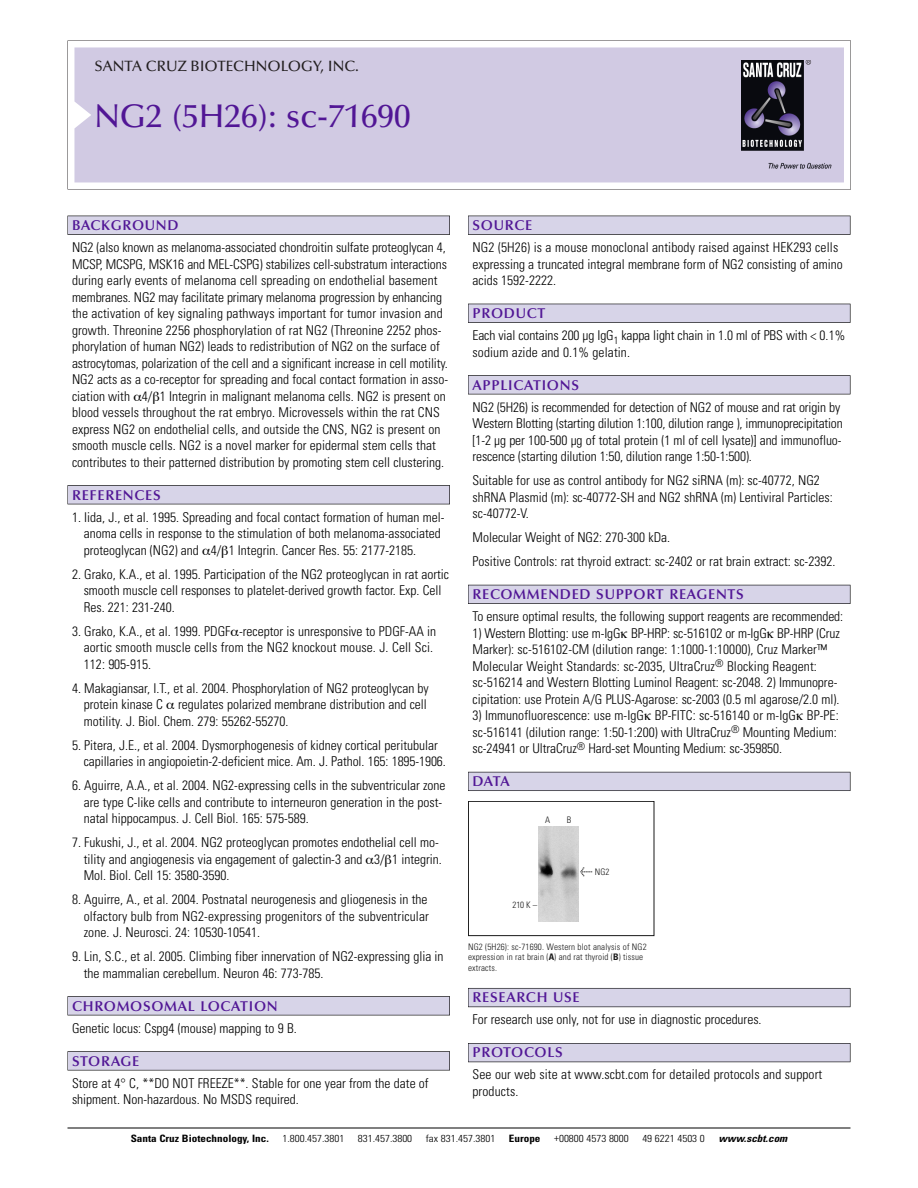
<style>
.page{position:relative;width:918px;height:1188px;background:#fff}
.page>*{position:absolute;margin:0;border:0;box-sizing:border-box;transform-origin:0 0}
.t1{font:500 33px "Optima";color:#511695}
.t2{font:500 15px "Optima";color:#231f20}
.t3{font:600 14.25px "Optima";letter-spacing:.05em;color:#511695}
.t4{font:300 condensed 13.5px/16.5px "Univers";color:#000}
.t5{font:300 condensed 10.2px "Univers";color:#000;scale:1.1 1}
.t6{font:700 condensed 10.2px "Univers";color:#000;scale:1.1 1}
.t7{font:italic 700 condensed 10.2px "Univers";color:#000;scale:1.1 1}
.t8{font:300 condensed 9px/10.5px "Univers";letter-spacing:.015em;color:#191919}
.s1{font-family:"Meta Plus";font-weight:400;font-stretch:normal;font-size:10.5px}
.s2{font-weight:700}
</style>
<div class="page">
<svg style="left:68px;top:40px;width:783px;height:149px"></svg>
<div style="left:74px;top:47px;width:770px;height:135px;background:#d1cae3"></div>
<img style="left:741px;top:60px;width:90px;height:108px">
<div style="left:68px;top:216px;width:382px;height:19px;background:#535256"></div>
<div style="left:68px;top:216px;width:381px;height:18px;background:#d7d4e8"></div>
<div style="left:68px;top:485px;width:382px;height:19px;background:#515155"></div>
<div style="left:68px;top:486px;width:381px;height:18px;background:#d7d4e8"></div>
<div style="left:68px;top:996px;width:382px;height:19px;background:#545357"></div>
<div style="left:68px;top:997px;width:381px;height:18px;background:#d7d4e8"></div>
<div style="left:68px;top:1051px;width:382px;height:19px;background:#575659"></div>
<div style="left:68px;top:1052px;width:381px;height:18px;background:#d7d4e8"></div>
<div style="left:468px;top:216px;width:382px;height:19px;background:#535256"></div>
<div style="left:468px;top:216px;width:382px;height:18px;background:#d7d4e8"></div>
<div style="left:468px;top:304px;width:382px;height:19px;background:#525156"></div>
<div style="left:468px;top:304px;width:382px;height:18px;background:#d7d4e8"></div>
<div style="left:468px;top:375px;width:382px;height:19px;background:#545357"></div>
<div style="left:468px;top:376px;width:382px;height:18px;background:#d7d4e8"></div>
<div style="left:468px;top:585px;width:382px;height:19px;background:#535259"></div>
<div style="left:468px;top:585px;width:382px;height:18px;background:#d7d4e8"></div>
<div style="left:468px;top:772px;width:382px;height:19px;background:#595860"></div>
<div style="left:468px;top:772px;width:382px;height:18px;background:#d7d4e8"></div>
<div style="left:468px;top:988px;width:382px;height:19px;background:#5e5d65"></div>
<div style="left:468px;top:989px;width:382px;height:18px;background:#d7d4e8"></div>
<div style="left:468px;top:1043px;width:382px;height:19px;background:#55545b"></div>
<div style="left:468px;top:1044px;width:382px;height:18px;background:#d7d4e8"></div>
<hr style="left:68px;top:1128px;width:782px;height:1px;background:#000">
<div style="left:468px;top:801px;width:186px;height:135px;border:1px solid #191919"></div>
<img style="left:538px;top:826px;width:40px;height:95px">
<p class="t2" style="left:94px;top:60px;width:266px">SANTA CRUZ BIOTECHNOLOGY, INC.</p>
<p class="t1" style="left:94px;top:102px;width:318px">NG2 (5H26): sc-71690</p>
<p class="t3" style="left:72px;top:219px;width:108px">BACKGROUND</p>
<p class="t4" style="left:72px;top:240px;width:378px">NG2 (also known as melanoma-associated chondroitin sulfate proteoglycan 4, MCSP, MCSPG, MSK16 and MEL-CSPG) stabilizes cell-substratum interactions during early events of melanoma cell spreading on endothelial basement membranes. NG2 may facilitate primary melanoma progression by enhancing the activation of key signaling pathways important for tumor invasion and growth. Threonine 2256 phosphorylation of rat NG2 (Threonine 2252 phos&shy;phorylation of human NG2) leads to redistribution of NG2 on the surface of astrocytomas, polarization of the cell and a significant increase in cell motility.<br>NG2 acts as a co-receptor for spreading and focal contact formation in asso&shy;ciation with 4/ 1 Integrin in malignant melanoma cells. NG2 is present on blood vessels throughout the rat embryo. Microvessels within the rat CNS express NG2 on endothelial cells, and outside the CNS, NG2 is present on smooth muscle cells. NG2 is a novel marker for epidermal stem cells that contributes to their patterned distribution by promoting stem cell clustering.</p>
<p class="t3" style="left:72px;top:489px;width:90px">REFERENCES</p>
<p class="t4" style="left:84px;top:510px;width:362px;text-indent:-12px">1. Iida, J., et al. 1995. Spreading and focal contact formation of human mel&shy;anoma cells in response to the stimulation of both melanoma-associated proteoglycan (NG2) and 4/ 1 Integrin. Cancer Res. 55: 2177-2185.</p>
<p class="t4" style="left:84px;top:567px;width:367px;text-indent:-12px">2. Grako, K.A., et al. 1995. Participation of the NG2 proteoglycan in rat aortic smooth muscle cell responses to platelet-derived growth factor. Exp. Cell<br>Res. 221: 231-240.</p>
<p class="t4" style="left:84px;top:624px;width:354px;text-indent:-12px">3. Grako, K.A., et al. 1999. PDGF -receptor is unresponsive to PDGF-AA in aortic smooth muscle cells from the NG2 knockout mouse. J. Cell Sci.<br>112: 905-915.</p>
<p class="t4" style="left:84px;top:681px;width:347px;text-indent:-12px">4. Makagiansar, I.T., et al. 2004. Phosphorylation of NG2 proteoglycan by protein kinase C regulates polarized membrane distribution and cell motility. J. Biol. Chem. 279: 55262-55270.</p>
<p class="t4" style="left:84px;top:738px;width:364px;text-indent:-12px">5. Pitera, J.E., et al. 2004. Dysmorphogenesis of kidney cortical peritubular capillaries in angiopoietin-2-deficient mice. Am. J. Pathol. 165: 1895-1906.</p>
<p class="t4" style="left:84px;top:778px;width:363px;text-indent:-12px">6. Aguirre, A.A., et al. 2004. NG2-expressing cells in the subventricular zone are type C-like cells and contribute to interneuron generation in the post&shy;natal hippocampus. J. Cell Biol. 165: 575-589.</p>
<p class="t4" style="left:84px;top:835px;width:360px;text-indent:-12px">7. Fukushi, J., et al. 2004. NG2 proteoglycan promotes endothelial cell mo&shy;tility and angiogenesis via engagement of galectin-3 and 3/ 1 integrin.<br>Mol. Biol. Cell 15: 3580-3590.</p>
<p class="t4" style="left:84px;top:892px;width:347px;text-align:justify;text-indent:-12px">8. Aguirre, A., et al. 2004. Postnatal neurogenesis and gliogenesis in the olfactory bulb from NG2-expressing progenitors of the subventricular zone. J. Neurosci. 24: 10530-10541.</p>
<p class="t4" style="left:84px;top:949px;width:361px;text-indent:-12px">9. Lin, S.C., et al. 2005. Climbing fiber innervation of NG2-expressing glia in the mammalian cerebellum. Neuron 46: 773-785.</p>
<p class="t3" style="left:72px;top:1000px;width:207px">CHROMOSOMAL LOCATION</p>
<p class="t4" style="left:72px;top:1021px;width:226px">Genetic locus: Cspg4 (mouse) mapping to 9 B.</p>
<p class="t3" style="left:72px;top:1055px;width:69px">STORAGE</p>
<p class="t4" style="left:72px;top:1076px;width:358px">Store at 4° C, **DO NOT FREEZE**. Stable for one year from the date of shipment. Non-hazardous. No MSDS required.</p>
<p class="t3" style="left:473px;top:219px;width:61px">SOURCE</p>
<p class="t4" style="left:473px;top:240px;width:372px">NG2 (5H26) is a mouse monoclonal antibody raised against HEK293 cells expressing a truncated integral membrane form of NG2 consisting of amino acids 1592-2222.</p>
<p class="t3" style="left:473px;top:307px;width:74px">PRODUCT</p>
<p class="t4" style="left:473px;top:328px;width:374px">Each vial contains 200 µg IgG<sub>1</sub> kappa light chain in 1.0 ml of PBS with &lt; 0.1% sodium azide and 0.1% gelatin.</p>
<p class="t3" style="left:473px;top:379px;width:108px">APPLICATIONS</p>
<p class="t4" style="left:473px;top:400px;width:372px">NG2 (5H26) is recommended for detection of NG2 of mouse and rat origin by Western Blotting (starting dilution 1:100, dilution range ), immunoprecipitation [1-2 µg per 100-500 µg of total protein (1 ml of cell lysate)] and immunofluo&shy;rescence (starting dilution 1:50, dilution range 1:50-1:500).</p>
<p class="t4" style="left:473px;top:474px;width:362px">Suitable for use as control antibody for NG2 siRNA (m): sc-40772, NG2 shRNA Plasmid (m): sc-40772-SH and NG2 shRNA (m) Lentiviral Particles: sc-40772-V.</p>
<p class="t4" style="left:473px;top:531px;width:199px">Molecular Weight of NG2: 270-300 kDa.</p>
<p class="t4" style="left:473px;top:555px;width:364px">Positive Controls: rat thyroid extract: sc-2402 or rat brain extract: sc-2392.</p>
<p class="t3" style="left:473px;top:588px;width:273px">RECOMMENDED SUPPORT REAGENTS</p>
<p class="t4" style="left:473px;top:610px;width:372px">To ensure optimal results, the following support reagents are recommended:</p>
<p class="t4" style="left:473px;top:626px;width:369px">1) Western Blotting: use m-IgG BP-HRP: sc-516102 or m-IgG BP-HRP (Cruz Marker): sc-516102-CM (dilution range: 1:1000-1:10000), Cruz Marker™ Molecular Weight Standards: sc-2035, UltraCruz<sup>®</sup> Blocking Reagent: sc-516214 and Western Blotting Luminol Reagent: sc-2048. 2) Immunopre&shy;cipitation: use Protein A/G PLUS-Agarose: sc-2003 (0.5 ml agarose/2.0 ml).</p>
<p class="t4" style="left:473px;top:709px;width:368px">3) Immunofluorescence: use m-IgG BP-FITC: sc-516140 or m-IgG BP-PE: sc-516141 (dilution range: 1:50-1:200) with UltraCruz<sup>®</sup> Mounting Medium: sc-24941 or UltraCruz<sup>®</sup> Hard-set Mounting Medium: sc-359850.</p>
<p class="t3" style="left:473px;top:775px;width:39px">DATA</p>
<p class="t8" style="left:545px;top:815px;width:7px">A</p>
<p class="t8" style="left:567px;top:815px;width:6px">B</p>
<p class="t8" style="left:512px;top:901px;width:26px">210 K –</p>
<p class="t8" style="left:580px;top:868px;width:31px"><span class="s1">&lt;</span> NG2</p>
<p class="t8" style="left:468px;top:942px;width:180px">NG2 (5H26): sc-71690. Western blot analysis of NG2 expression in rat brain (<span class="s2">A</span>) and rat thyroid (<span class="s2">B</span>) tissue extracts.</p>
<p class="t3" style="left:473px;top:992px;width:109px">RESEARCH USE</p>
<p class="t4" style="left:473px;top:1013px;width:291px">For research use only, not for use in diagnostic procedures.</p>
<p class="t3" style="left:473px;top:1047px;width:92px">PROTOCOLS</p>
<p class="t4" style="left:473px;top:1068px;width:351px">See our web site at www.scbt.com for detailed protocols and support products.</p>
<p class="t6" style="left:131px;top:1135px;width:127px">Santa Cruz Biotechnology, Inc.</p>
<p class="t5" style="left:282px;top:1135px;width:58px">1.800.457.3801</p>
<p class="t5" style="left:358px;top:1135px;width:51px">831.457.3800</p>
<p class="t5" style="left:426px;top:1135px;width:65px">fax 831.457.3801</p>
<p class="t6" style="left:509px;top:1135px;width:30px">Europe</p>
<p class="t5" style="left:554px;top:1135px;width:69px">+00800 4573 8000</p>
<p class="t5" style="left:642px;top:1135px;width:58px">49 6221 4503 0</p>
<p class="t7" style="left:719px;top:1135px;width:66px">www.scbt.com</p>
</div>
